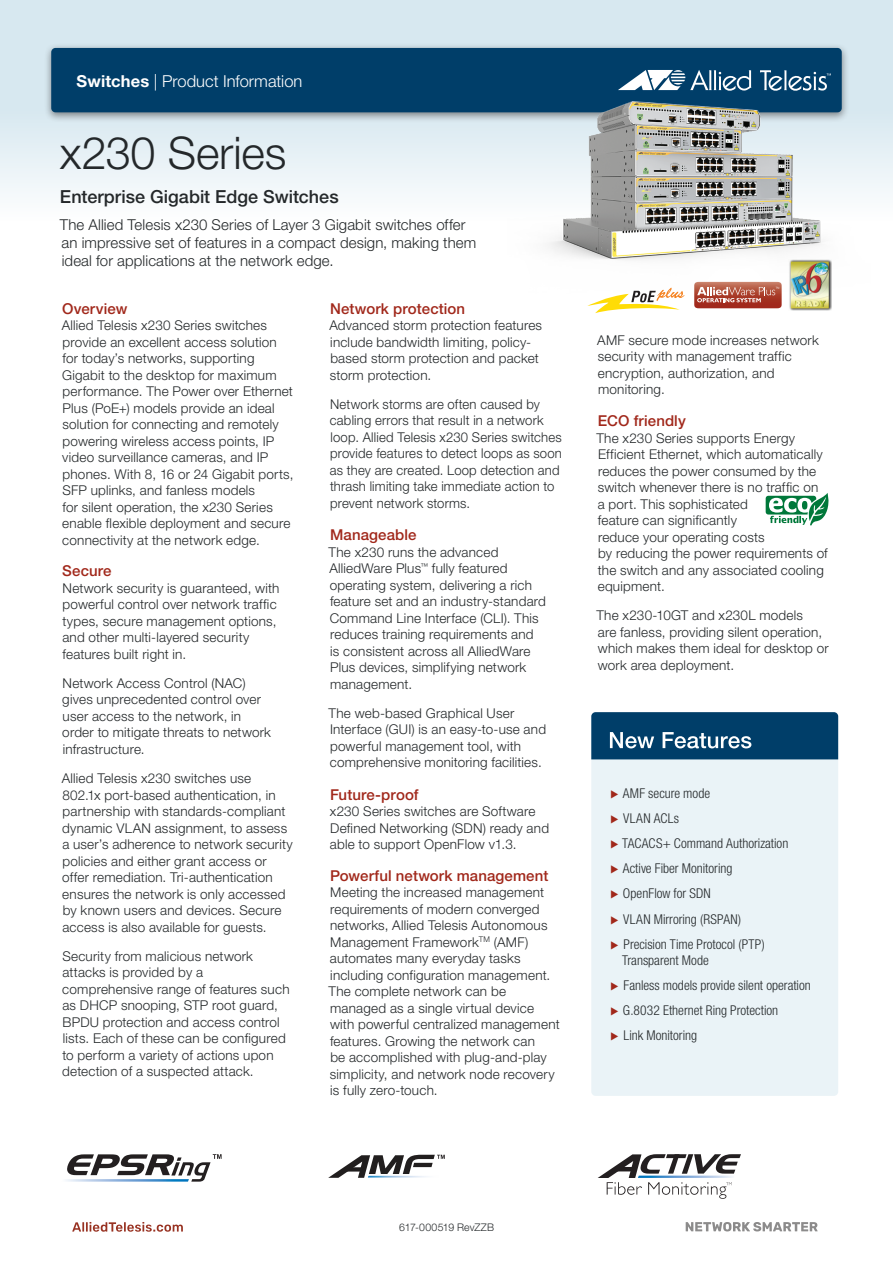
<style>
.page{position:relative;width:893px;height:1263px;background:#fff}
.page>*{position:absolute;margin:0;border:0;box-sizing:border-box;transform-origin:0 0}
.t1{font:300 45px "Helvetica Neue";letter-spacing:-.005em;color:#24282a}
.t2{font:500 18px "Helvetica Neue";color:#24282a}
.t3{font:300 16.5px "Helvetica Neue";color:#fff}
.t4{font:300 15px/18px "Helvetica Neue";letter-spacing:.005em;color:#24282a}
.t5{font:500 15px "Helvetica Neue";letter-spacing:.01em;color:#a1281b}
.t6{font:300 13.5px/16.5px "Helvetica Neue";letter-spacing:.015em;color:#24282a}
.t7{font:300 condensed 13.5px/25px "Helvetica Neue";color:#24282a}
.t8{font:300 10.5px "Helvetica Neue";letter-spacing:.01em;color:#24282a}
.s1{font-weight:700}
.s2{font-family:"Allied Telesis";font-stretch:normal;color:#a1281b}
</style>
<div class="page">
<svg style="left:72px;top:1222px;width:111px;height:10px"></svg>
<svg style="left:686px;top:1222px;width:132px;height:9px"></svg>
<div style="left:0;top:0;width:893px;height:221px;background:linear-gradient(to bottom,#cde2ec,#f4f8fb)"></div>
<div style="left:43px;top:43px;width:807px;height:80px;background:#231f20;opacity:.5"></div>
<div style="left:51px;top:48px;width:791px;height:64px;background:#003e69;border-radius:4px"></div>
<svg style="left:760px;top:70px;width:71px;height:13px"></svg>
<svg style="left:628px;top:70px;width:123px;height:13px"></svg>
<svg style="left:66px;top:1154px;width:156px;height:27px"></svg>
<svg style="left:328px;top:1155px;width:117px;height:23px"></svg>
<svg style="left:766px;top:493px;width:63px;height:33px"></svg>
<div style="left:591px;top:759px;width:247px;height:337px;background:#eaf3f7"></div>
<svg style="left:591px;top:712px;width:247px;height:47px;background:#134c74"></svg>
<svg style="left:598px;top:1154px;width:143px;height:45px"></svg>
<svg style="left:694px;top:296px;width:88px;height:12px"></svg>
<svg style="left:587px;top:296px;width:97px;height:17px"></svg>
<img style="left:789px;top:296px;width:42px;height:15px">
<img style="left:508px;top:83px;width:363px;height:213px">
<p class="t3" style="left:76px;top:71px;width:227px"><span class="s1">Switches</span> | Product Information</p>
<h1 class="t1" style="left:60px;top:126px;width:228px">x230 Series</h1>
<h2 class="t2" style="left:60px;top:186px;width:280px">Enterprise Gigabit Edge Switches</h2>
<p class="t4" style="left:60px;top:215px;width:418px">The Allied Telesis x230 Series of Layer 3 Gigabit switches offer an impressive set of features in a compact design, making them ideal for applications at the network edge.</p>
<p class="t5" style="left:330px;top:299px;width:137px">Network protection</p>
<p class="t6" style="left:329px;top:317px;width:214px">Advanced storm protection features include bandwidth limiting, policy&shy;based storm protection and packet storm protection.</p>
<p class="t6" style="left:330px;top:395px;width:233px">Network storms are often caused by cabling errors that result in a network loop. Allied Telesis x230 Series switches provide features to detect loops as soon as they are created. Loop detection and thrash limiting take immediate action to prevent network storms.</p>
<p class="t5" style="left:330px;top:526px;width:88px">Manageable</p>
<p class="t6" style="left:329px;top:543px;width:219px">The x230 runs the advanced<br>AlliedWare Plus<sup>™</sup> fully featured operating system, delivering a rich feature set and an industry-standard<br>Command Line Interface (CLI). This reduces training requirements and<br>is consistent across all AlliedWare<br>Plus devices, simplifying network management.</p>
<p class="t6" style="left:329px;top:704px;width:219px">The web-based Graphical User Interface (GUI) is an easy-to-use and powerful management tool, with comprehensive monitoring facilities.</p>
<p class="t5" style="left:330px;top:785px;width:90px">Future-proof</p>
<p class="t6" style="left:330px;top:803px;width:221px">x230 Series switches are Software<br>Defined Networking (SDN) ready and able to support OpenFlow v1.3.</p>
<p class="t5" style="left:330px;top:866px;width:220px">Powerful network management</p>
<p class="t6" style="left:329px;top:884px;width:233px">Meeting the increased management requirements of modern converged networks, Allied Telesis Autonomous Management Framework<sup>TM</sup> (AMF) automates many everyday tasks including configuration management.<br>The complete network can be managed as a single virtual device with powerful centralized management features. Growing the network can<br>be accomplished with plug-and-play simplicity, and network node recovery is fully zero-touch.</p>
<p class="t5" style="left:62px;top:299px;width:67px">Overview</p>
<p class="t6" style="left:62px;top:317px;width:233px">Allied Telesis x230 Series switches provide an excellent access solution for today’s networks, supporting Gigabit to the desktop for maximum performance. The Power over Ethernet Plus (PoE+) models provide an ideal solution for connecting and remotely powering wireless access points, IP video surveillance cameras, and IP phones. With 8, 16 or 24 Gigabit ports, SFP uplinks, and fanless models<br>for silent operation, the x230 Series enable flexible deployment and secure connectivity at the network edge.</p>
<p class="t5" style="left:62px;top:562px;width:51px">Secure</p>
<p class="t6" style="left:62px;top:579px;width:219px">Network security is guaranteed, with powerful control over network traffic types, secure management options, and other multi-layered security features built right in.</p>
<p class="t6" style="left:62px;top:674px;width:210px">Network Access Control (NAC) gives unprecedented control over user access to the network, in order to mitigate threats to network infrastructure.</p>
<p class="t6" style="left:62px;top:770px;width:233px">Allied Telesis x230 switches use<br>802.1x port-based authentication, in partnership with standards-compliant dynamic VLAN assignment, to assess a user’s adherence to network security policies and either grant access or offer remediation. Tri-authentication ensures the network is only accessed by known users and devices. Secure access is also available for guests.</p>
<p class="t6" style="left:62px;top:947px;width:229px">Security from malicious network attacks is provided by a comprehensive range of features such as DHCP snooping, STP root guard, BPDU protection and access control lists. Each of these can be configured to perform a variety of actions upon detection of a suspected attack.</p>
<p class="t6" style="left:597px;top:331px;width:223px">AMF secure mode increases network security with management traffic encryption, authorization, and monitoring.</p>
<p class="t5" style="left:598px;top:412px;width:89px">ECO friendly</p>
<p class="t6" style="left:596px;top:429px;width:233px">The x230 Series supports Energy<br>Efficient Ethernet, which automatically reduces the power consumed by the switch whenever there is no traffic on<br>a port. This sophisticated<br>feature can significantly<br>reduce your operating costs<br>by reducing the power requirements of the switch and any associated cooling equipment.</p>
<p class="t6" style="left:596px;top:607px;width:234px">The x230-10GT and x230L models<br>are fanless, providing silent operation, which makes them ideal for desktop or work area deployment.</p>
<p class="t7" style="left:610px;top:781px;width:179px"><span class="s2">ۼ</span> AMF secure mode<br><span class="s2">ۼ</span> VLAN ACLs<br><span class="s2">ۼ</span> TACACS+ Command Authorization <span class="s2">ۼ</span> Active Fiber Monitoring<br><span class="s2">ۼ</span> OpenFlow for SDN<br><span class="s2">ۼ</span> VLAN Mirroring (RSPAN)<br><span class="s2">ۼ</span> Precision Time Protocol (PTP)</p>
<p class="t7" style="left:610px;top:948px;width:202px;text-indent:12px">Transparent Mode<br><span class="s2">ۼ</span> Fanless models provide silent operation <span class="s2">ۼ</span> G.8032 Ethernet Ring Protection<br><span class="s2">ۼ</span> Link Monitoring</p>
<p class="t8" style="left:399px;top:1221px;width:96px">617-000519 RevZZB</p>
</div>
